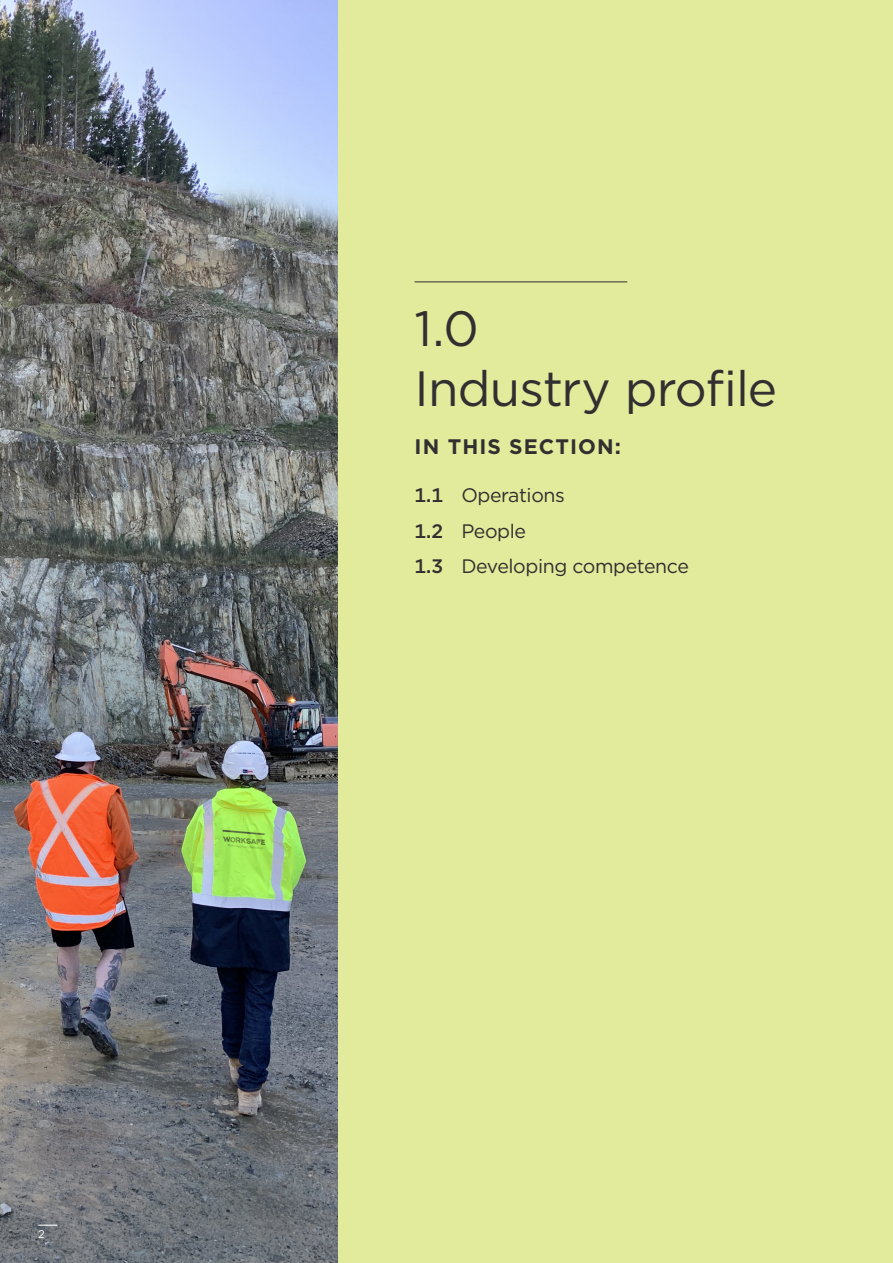
<style>
.page{position:relative;width:893px;height:1263px;background:#e2ea9b}
.page>*{position:absolute;margin:0;border:0;box-sizing:border-box;transform-origin:0 0}
.t1{font:49.5px/60px "Gotham";letter-spacing:-.02em;color:#312f30}
.t2{font:700 21px "Gotham";letter-spacing:.05em;color:#312f30}
.t3{font:19.5px/35.5px "Gotham";letter-spacing:-.02em;color:#312f30}
.t4{font:11.25px "Gotham";color:#fff}
.s1{font-weight:500}
</style>
<div class="page">
<hr style="left:415px;top:281px;width:212px;height:1px;background:#312f30">
<img style="left:0;top:0;width:338px;height:1048px">
<svg style="left:0;top:1048px;width:338px;height:215px;background:#6d7076"></svg>
<svg style="left:38px;top:1224px;width:19px;height:2px"></svg>
<p class="t4" style="left:38px;top:1227px;width:8px">2</p>
<h1 class="t1" style="left:415px;top:297px;width:364px">1.0<br>Industry profile</h1>
<p class="t2" style="left:415px;top:433px;width:208px">IN THIS SECTION:</p>
<p class="t3" style="left:415px;top:477px;width:276px"><span class="s1">1.1</span> Operations<br><span class="s1">1.2</span> People<br><span class="s1">1.3</span> Developing competence</p>
</div>
